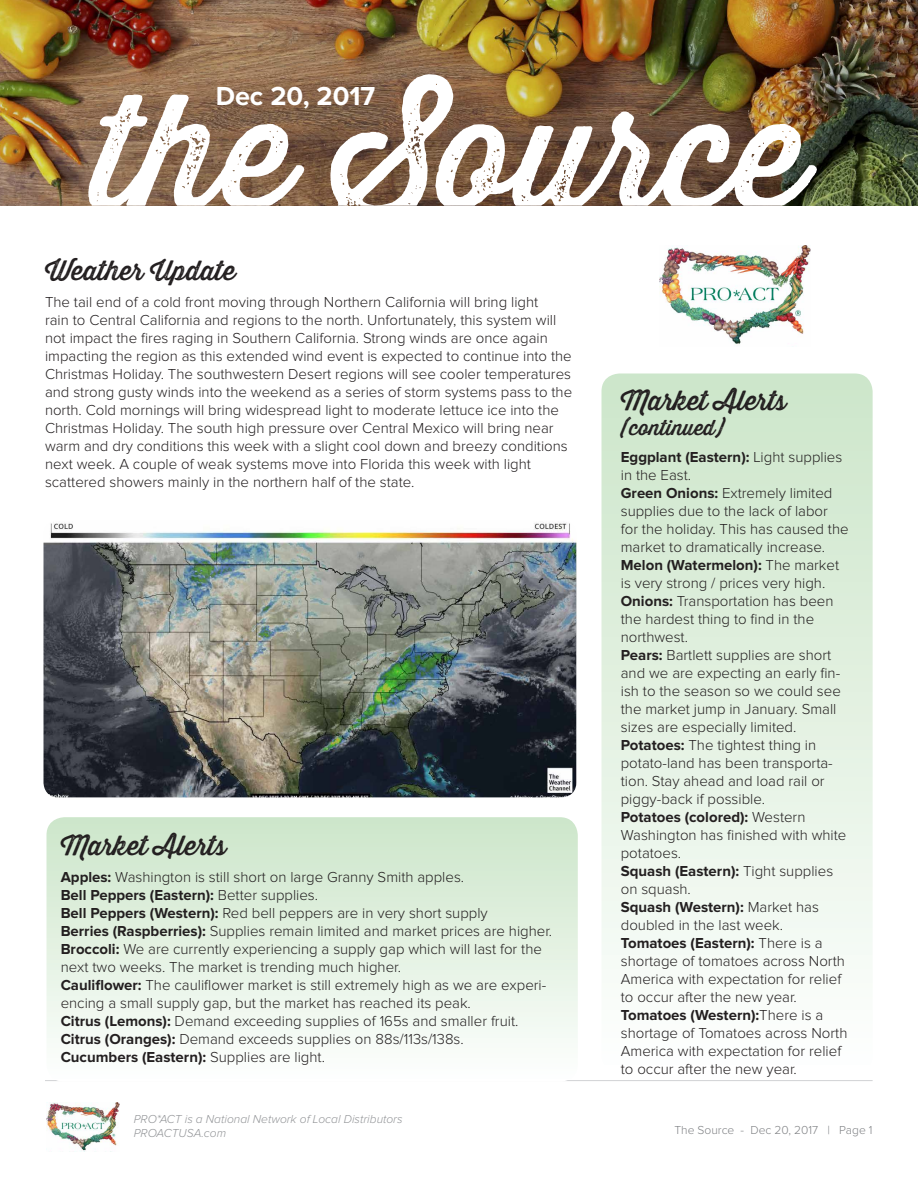
<style>
.page{position:relative;width:918px;height:1188px;background:#fff}
.page>*{position:absolute;margin:0;border:0;box-sizing:border-box;transform-origin:0 0}
.t1{font:27px "Thirsty Rough Reg One";color:#231f20}
.t2{font:700 27px "Proxima Nova";color:#fff}
.t3{font:21px "Thirsty Rough Reg One";color:#231f20}
.t4{font:300 15px/18px "Proxima Nova";color:#231f20}
.t5{font:italic 300 12px/14.4px "Proxima Nova";color:#939598}
.t6{font:300 12px "Proxima Nova";color:#808285}
.s1{font-weight:700}
</style>
<div class="page">
<img style="left:46px;top:1102px;width:74px;height:49px">
<hr style="left:45px;top:1080px;width:828px;height:1px;background:#d1d2d4">
<img style="left:0;top:0;width:918px;height:206px">
<svg style="left:88px;top:74px;width:729px;height:132px"></svg>
<img style="left:660px;top:245px;width:151px;height:99px">
<img style="left:44px;top:522px;width:532px;height:275px">
<svg style="left:602px;top:374px;width:271px;height:581px;background:#e0efde"></svg>
<svg style="left:46px;top:817px;width:532px;height:264px"></svg>
<h1 class="t2" style="left:216px;top:80px;width:161px">Dec 20, 2017</h1>
<h1 class="t1" style="left:45px;top:251px;width:192px">Weather Update</h1>
<p class="t4" style="left:45px;top:294px;width:529px">The tail end of a cold front moving through Northern California will bring light<br>rain to Central California and regions to the north. Unfortunately, this system will not impact the fires raging in Southern California. Strong winds are once again impacting the region as this extended wind event is expected to continue into the Christmas Holiday. The southwestern Desert regions will see cooler temperatures and strong gusty winds into the weekend as a series of storm systems pass to the north. Cold mornings will bring widespread light to moderate lettuce ice into the Christmas Holiday. The south high pressure over Central Mexico will bring near warm and dry conditions this week with a slight cool down and breezy conditions next week. A couple of weak systems move into Florida this week with light scattered showers mainly in the northern half of the state.</p>
<h1 class="t1" style="left:61px;top:825px;width:167px">Market Alerts</h1>
<p class="t4" style="left:61px;top:868px;width:493px"><span class="s1">Apples:</span> Washington is still short on large Granny Smith apples.<br><span class="s1">Bell Peppers (Eastern):</span> Better supplies.<br><span class="s1">Bell Peppers (Western):</span> Red bell peppers are in very short supply<br><span class="s1">Berries (Raspberries):</span> Supplies remain limited and market prices are higher.<br><span class="s1">Broccoli:</span> We are currently experiencing a supply gap which will last for the next two weeks. The market is trending much higher.<br><span class="s1">Cauliflower:</span> The cauliflower market is still extremely high as we are experi&shy;encing a small supply gap, but the market has reached its peak.<br><span class="s1">Citrus (Lemons):</span> Demand exceeding supplies of 165s and smaller fruit.<br><span class="s1">Citrus (Oranges):</span> Demand exceeds supplies on 88s/113s/138s.<br><span class="s1">Cucumbers (Eastern):</span> Supplies are light.</p>
<p class="t5" style="left:134px;top:1112px;width:270px">PRO*ACT is a National Network of Local Distributors<br>PROACTUSA.com</p>
<h1 class="t1" style="left:621px;top:381px;width:167px">Market Alerts</h1>
<h2 class="t3" style="left:621px;top:412px;width:104px">(continued)</h2>
<p class="t4" style="left:621px;top:449px;width:229px"><span class="s1">Eggplant (Eastern):</span> Light supplies in the East.<br><span class="s1">Green Onions:</span> Extremely limited supplies due to the lack of labor for the holiday. This has caused the market to dramatically increase.<br><span class="s1">Melon (Watermelon):</span> The market is very strong / prices very high.<br><span class="s1">Onions:</span> Transportation has been the hardest thing to find in the northwest.<br><span class="s1">Pears:</span> Bartlett supplies are short and we are expecting an early fin&shy;ish to the season so we could see the market jump in January. Small sizes are especially limited.<br><span class="s1">Potatoes:</span> The tightest thing in potato-land has been transporta&shy;tion. Stay ahead and load rail or piggy-back if possible.<br><span class="s1">Potatoes (colored):</span> Western<br>Washington has finished with white potatoes.<br><span class="s1">Squash (Eastern):</span> Tight supplies on squash.<br><span class="s1">Squash (Western):</span> Market has doubled in the last week.<br><span class="s1">Tomatoes (Eastern):</span> There is a shortage of tomatoes across North<br>America with expectation for relief to occur after the new year.<br><span class="s1">Tomatoes (Western):</span>There is a shortage of Tomatoes across North<br>America with expectation for relief to occur after the new year.</p>
<p class="t6" style="left:674px;top:1124px;width:200px">The Source - Dec 20, 2017 | Page 1</p>
</div>
